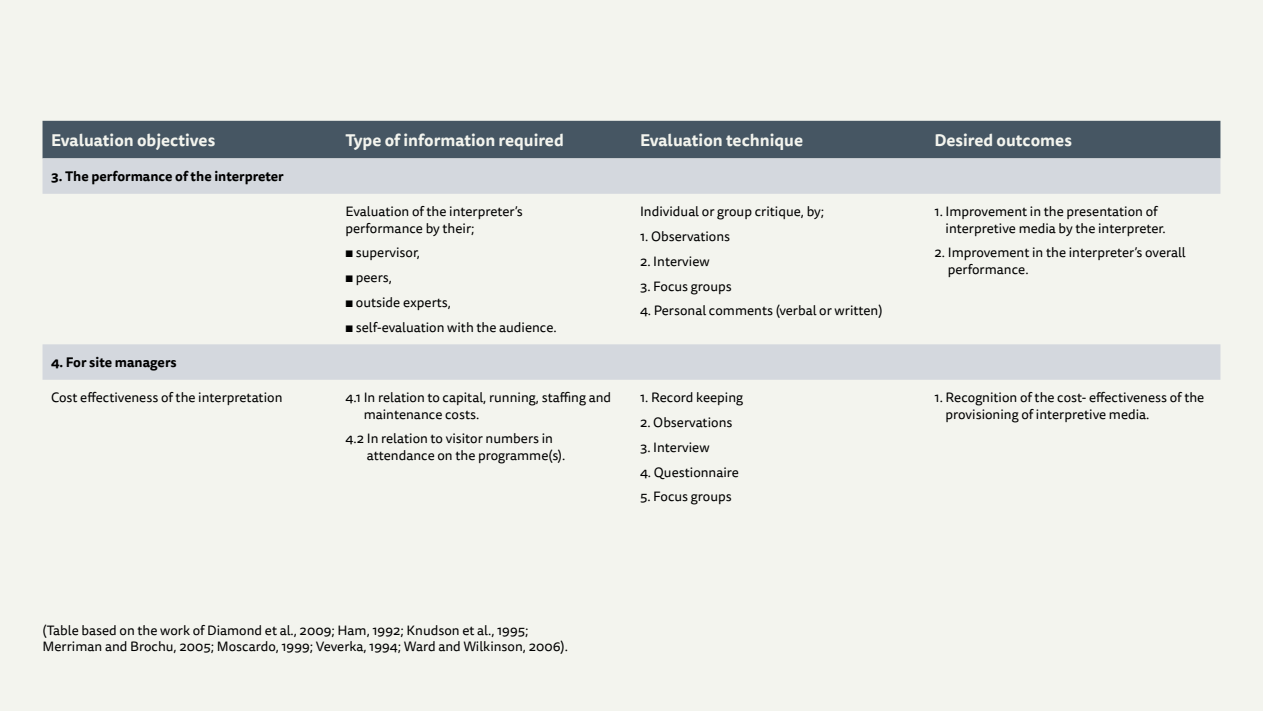
<style>
.page{position:relative;width:1263px;height:711px;background:#fff}
.page>*{position:absolute;margin:0;border:0;box-sizing:border-box;transform-origin:0 0}
.Body{font:700 16.5px "Tisa Sans Pro";color:#f3f4ee}
.Body-2{font:13.5px/16.2px "Tisa Sans Pro";color:#000}
.Body-3{font:700 13.5px "Tisa Sans Pro";color:#000}
</style>
<div class="page">
<div style="left:0;top:0;width:1263px;height:710px;background:#f3f4ee"></div>
<div style="left:43px;top:121px;width:1177px;height:37px;background:#465663"></div>
<svg style="left:43px;top:158px;width:1177px;height:221px"></svg>
<p class="Body" style="left:51px;top:127px;width:166px">Evaluation objectives</p>
<p class="Body" style="left:345px;top:127px;width:220px">Type of information required</p>
<p class="Body" style="left:640px;top:127px;width:165px">Evaluation technique</p>
<p class="Body" style="left:934px;top:127px;width:139px">Desired outcomes</p>
<p class="Body-3" style="left:51px;top:166px;width:234px">3. The performance of the interpreter</p>
<p class="Body-2" style="left:345px;top:204px;width:179px">Evaluation of the interpreter’s performance by their;</p>
<p class="Body-2" style="left:345px;top:245px;width:76px">▪ supervisor,</p>
<p class="Body-2" style="left:345px;top:269px;width:48px">▪ peers,</p>
<p class="Body-2" style="left:345px;top:294px;width:107px">▪ outside experts,</p>
<p class="Body-2" style="left:345px;top:319px;width:213px">▪ self-evaluation with the audience.</p>
<p class="Body-2" style="left:945px;top:204px;width:222px;text-indent:-11px">1. Improvement in the presentation of interpretive media by the interpreter.</p>
<p class="Body-2" style="left:948px;top:245px;width:240px;text-indent:-13px">2. Improvement in the interpreter’s overall performance.</p>
<p class="Body-2" style="left:640px;top:204px;width:186px">Individual or group critique, by;</p>
<p class="Body-2" style="left:640px;top:228px;width:92px">1. Observations</p>
<p class="Body-2" style="left:640px;top:253px;width:71px">2. Interview</p>
<p class="Body-2" style="left:640px;top:278px;width:93px">3. Focus groups</p>
<p class="Body-2" style="left:640px;top:303px;width:244px">4. Personal comments (verbal or written)</p>
<p class="Body-3" style="left:51px;top:352px;width:127px">4. For site managers</p>
<p class="Body-2" style="left:51px;top:389px;width:233px">Cost effectiveness of the interpretation</p>
<p class="Body-2" style="left:364px;top:389px;width:249px;text-indent:-18px">4.1 In relation to capital, running, staffing and maintenance costs.</p>
<p class="Body-2" style="left:367px;top:430px;width:200px;text-indent:-21px">4.2 In relation to visitor numbers in attendance on the programme(s).</p>
<p class="Body-2" style="left:640px;top:389px;width:105px">1. Record keeping</p>
<p class="Body-2" style="left:640px;top:414px;width:94px">2. Observations</p>
<p class="Body-2" style="left:640px;top:439px;width:71px">3. Interview</p>
<p class="Body-2" style="left:640px;top:464px;width:101px">4. Questionnaire</p>
<p class="Body-2" style="left:640px;top:488px;width:93px">5. Focus groups</p>
<p class="Body-2" style="left:43px;top:622px;width:527px">(Table based on the work of Diamond et al., 2009; Ham, 1992; Knudson et al., 1995;<br>Merriman and Brochu, 2005; Moscardo, 1999; Veverka, 1994; Ward and Wilkinson, 2006).</p>
<p class="Body-2" style="left:945px;top:389px;width:260px;text-indent:-11px">1. Recognition of the cost- effectiveness of the provisioning of interpretive media.</p>
</div>
